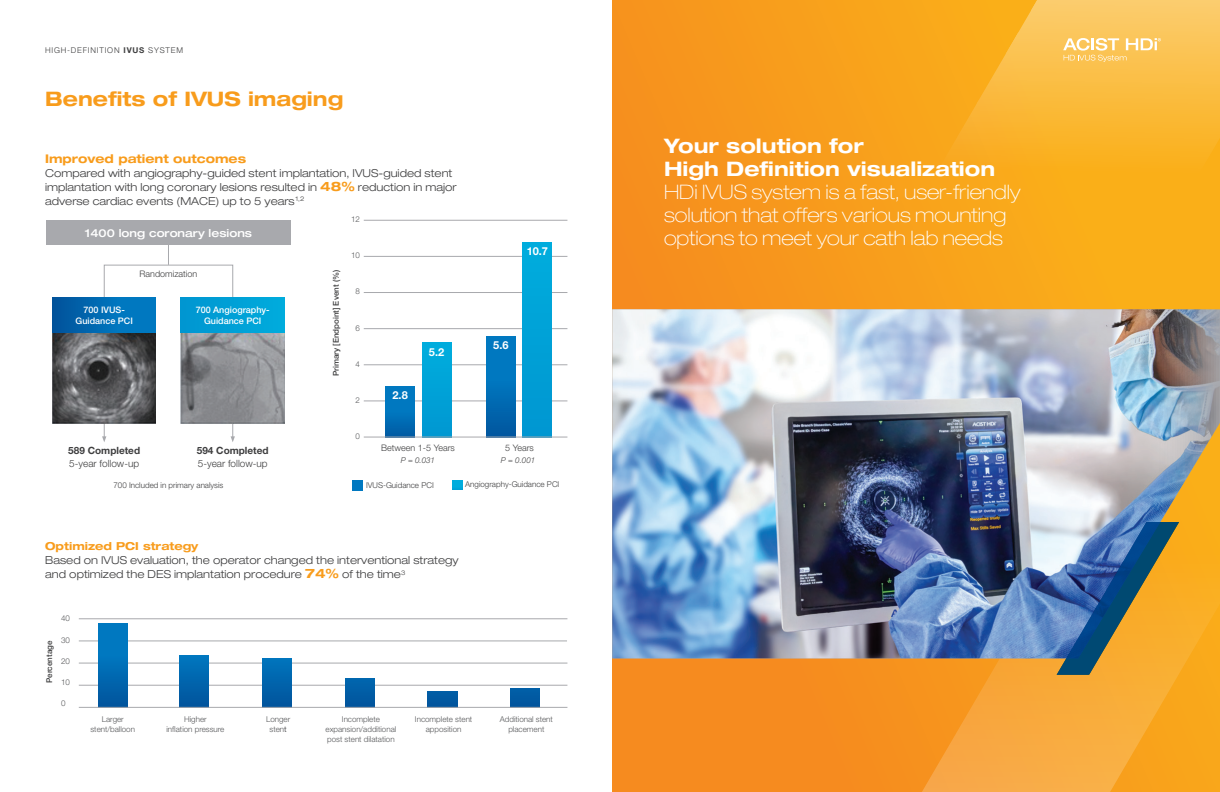
<style>
.page{position:relative;width:1220px;height:792px;background:#fff}
.page>*{position:absolute;margin:0;border:0;box-sizing:border-box;transform-origin:0 0}
.t1{font:100 expanded 20px/23px "Helvetica Neue LT Std";color:#fff}
.t2{font:700 expanded 20px "Helvetica Neue LT Std";color:#f89c1c}
.t3{font:700 expanded 12px "Helvetica Neue LT Std";color:#f89c1c}
.t4{font:300 expanded 11px/14px "Helvetica Neue LT Std";color:#3e3e3f}
.t5{font:500 expanded 11px "Helvetica Neue LT Std";color:#fff}
.t6{font:700 expanded 11px "Helvetica Neue LT Std";color:#f89c1c}
.t7{font:700 11px "Helvetica Neue LT Std";color:#fff}
.t8{font:300 10px "Helvetica Neue LT Std";color:#3e3e3f}
.t9{font:700 10px "Helvetica Neue LT Std";color:#3e3e3f}
.t10{font:500 9px/11px "Helvetica Neue LT Std";color:#fff;text-align:center}
.t11{font:300 9px "Helvetica Neue LT Std";color:#3e3e3f}
.t12{font:300 8px/10px "Helvetica Neue LT Std";color:#57585a;text-align:center}
.t13{font:300 8px "Helvetica Neue LT Std";color:#3e3e3f}
.t14{font:500 8px "Helvetica Neue LT Std";color:#3e3e3f}
.t15{font:300 8px "Helvetica Neue LT Std";letter-spacing:.1em;color:#3e3e3f}
.t16{font:italic 300 8px "Helvetica Neue LT Std";color:#3e3e3f}
.s1{font-weight:700}
.s2{font-weight:700;font-size:13px;color:#f89c1c}
.s3{font-weight:400}
</style>
<div class="page">
<div style="left:612px;top:0;width:608px;height:792px;background:linear-gradient(to right,#f68d1f,#fbb517)"></div>
<svg style="left:927px;top:0;width:292px;height:188px"></svg>
<svg style="left:969px;top:0;width:51px;height:58px"></svg>
<svg style="left:1031px;top:0;width:13px;height:56px"></svg>
<svg style="left:1208px;top:0;width:12px;height:56px"></svg>
<svg style="left:969px;top:79px;width:81px;height:30px"></svg>
<svg style="left:1063px;top:79px;width:148px;height:37px"></svg>
<svg style="left:820px;top:658px;width:400px;height:134px"></svg>
<img style="left:612px;top:309px;width:608px;height:349px">
<svg style="left:1056px;top:522px;width:123px;height:153px"></svg>
<svg style="left:1052px;top:0;width:121px;height:62px"></svg>
<hr style="left:79px;top:619px;width:488px;height:1px;background:#a8a9ad">
<hr style="left:79px;top:641px;width:488px;height:1px;background:#a8a9ad">
<hr style="left:79px;top:663px;width:488px;height:1px;background:#a8a9ad">
<hr style="left:79px;top:685px;width:488px;height:1px;background:#a8a9ad">
<div style="left:99px;top:623px;width:29px;height:85px;background:linear-gradient(to bottom,#0081c9,#0158a0)"></div>
<svg style="left:180px;top:656px;width:29px;height:51px"></svg>
<div style="left:262px;top:659px;width:29px;height:49px;background:linear-gradient(to bottom,#0074bc,#01539b)"></div>
<div style="left:345px;top:678px;width:29px;height:30px;background:#015da4"></div>
<svg style="left:428px;top:691px;width:29px;height:16px"></svg>
<div style="left:510px;top:689px;width:30px;height:18px;background:#0159a1"></div>
<hr style="left:79px;top:707px;width:488px;height:1px;background:#a8a9ad">
<svg style="left:353px;top:481px;width:9px;height:9px"></svg>
<svg style="left:453px;top:480px;width:9px;height:10px"></svg>
<hr style="left:364px;top:401px;width:203px;height:1px;background:#a8a9ad">
<hr style="left:364px;top:365px;width:203px;height:1px;background:#a8a9ad">
<hr style="left:364px;top:328px;width:203px;height:1px;background:#a8a9ad">
<hr style="left:364px;top:292px;width:203px;height:1px;background:#a8a9ad">
<hr style="left:364px;top:256px;width:203px;height:1px;background:#a8a9ad">
<hr style="left:364px;top:220px;width:203px;height:1px;background:#a8a9ad">
<div style="left:523px;top:243px;width:29px;height:194px;background:#00a1d7"></div>
<div style="left:422px;top:343px;width:29px;height:94px;background:#00a2d7"></div>
<div style="left:486px;top:336px;width:29px;height:101px;background:linear-gradient(to bottom,#0081c9,#015ba4)"></div>
<div style="left:385px;top:387px;width:30px;height:50px;background:linear-gradient(to bottom,#0080c8,#0161aa)"></div>
<hr style="left:364px;top:437px;width:203px;height:1px;background:#a8a9ad">
<div style="left:46px;top:220px;width:244px;height:25px;background:#a8a9ad"></div>
<div style="left:104px;top:265px;width:129px;height:34px;border:1px solid #a8a9ad"></div>
<svg style="left:168px;top:245px;width:1px;height:20px"></svg>
<div style="left:181px;top:297px;width:103px;height:37px;background:#00a0d6"></div>
<svg style="left:230px;top:423px;width:5px;height:19px"></svg>
<img style="left:181px;top:334px;width:103px;height:89px">
<div style="left:53px;top:297px;width:103px;height:37px;background:linear-gradient(to right,#01569e,#0081c9)"></div>
<svg style="left:102px;top:423px;width:4px;height:19px"></svg>
<img style="left:53px;top:334px;width:103px;height:89px">
<p class="t15" style="left:45px;top:45px;width:140px">HIGH-DEFINITION <span class="s1">IVUS</span> SYSTEM</p>
<p class="t2" style="left:45px;top:86px;width:300px">Benefits of IVUS imaging</p>
<p class="t3" style="left:45px;top:151px;width:203px">Improved patient outcomes</p>
<p class="t4" style="left:45px;top:166px;width:413px">Compared with angiography-guided stent implantation, IVUS-guided stent implantation with long coronary lesions resulted in <span class="s2">48%</span> reduction in major adverse cardiac events (MACE) up to 5 years<sup>1,2</sup></p>
<p class="t5" style="left:85px;top:226px;width:168px">1400 long coronary lesions</p>
<p class="t11" style="left:140px;top:269px;width:59px">Randomization</p>
<p class="t10" style="left:196px;top:304px;width:75px">700 Angiography-<br>Guidance PCI</p>
<p class="t10" style="left:76px;top:304px;width:59px">700 IVUS-<br>Guidance PCI</p>
<p class="t14" style="left:331px;top:376px;width:108px;rotate:-90deg">Primary [Endpoint] Event (%)</p>
<p class="t12" style="left:351px;top:214px;width:10px">12</p>
<p class="t12" style="left:351px;top:250px;width:10px">10</p>
<p class="t12" style="left:355px;top:286px;width:6px">8</p>
<p class="t12" style="left:355px;top:323px;width:6px">6</p>
<p class="t12" style="left:355px;top:359px;width:6px">4</p>
<p class="t12" style="left:355px;top:395px;width:6px">2</p>
<p class="t12" style="left:355px;top:431px;width:6px">0</p>
<p class="t7" style="left:392px;top:388px;width:17px">2.8</p>
<p class="t7" style="left:429px;top:345px;width:17px">5.2</p>
<p class="t7" style="left:526px;top:244px;width:23px">10.7</p>
<p class="t7" style="left:493px;top:338px;width:17px">5.6</p>
<p class="t9" style="left:68px;top:444px;width:73px">589 Completed</p>
<p class="t8" style="left:69px;top:458px;width:71px">5-year follow-up</p>
<p class="t13" style="left:113px;top:480px;width:111px">700 Included in primary analysis</p>
<p class="t9" style="left:197px;top:444px;width:73px">594 Completed</p>
<p class="t8" style="left:198px;top:458px;width:71px">5-year follow-up</p>
<p class="t11" style="left:381px;top:443px;width:75px">Between 1-5 Years</p>
<p class="t11" style="left:505px;top:443px;width:30px">5 Years</p>
<p class="t16" style="left:401px;top:456px;width:36px">P = 0.031</p>
<p class="t16" style="left:501px;top:455px;width:36px">P = 0.001</p>
<p class="t13" style="left:366px;top:480px;width:69px">IVUS-Guidance PCI</p>
<p class="t13" style="left:465px;top:480px;width:96px">Angiography-Guidance PCI</p>
<p class="t6" style="left:45px;top:540px;width:155px">Optimized PCI strategy</p>
<p class="t4" style="left:45px;top:553px;width:415px">Based on IVUS evaluation, the operator changed the interventional strategy and optimized the DES implantation procedure <span class="s2">74%</span> of the time<sup>3</sup></p>
<p class="t12" style="left:61px;top:613px;width:10px">40</p>
<p class="t12" style="left:61px;top:635px;width:10px">30</p>
<p class="t12" style="left:61px;top:656px;width:10px">20</p>
<p class="t12" style="left:61px;top:677px;width:10px">10</p>
<p class="t12" style="left:61px;top:698px;width:6px">0</p>
<p class="t14" style="left:45px;top:683px;width:44px;rotate:-90deg">Percentage</p>
<p class="t12" style="left:90px;top:714px;width:46px">Larger stent/balloon</p>
<p class="t12" style="left:266px;top:714px;width:26px">Longer sten<span class="s3">t</span></p>
<p class="t12" style="left:166px;top:714px;width:59px">Higher<br>inflation pressure</p>
<p class="t12" style="left:325px;top:714px;width:72px">Incomplete expansion/additional post stent dilatation</p>
<p class="t12" style="left:415px;top:714px;width:59px">Incomplete stent apposition</p>
<p class="t12" style="left:500px;top:714px;width:55px">Additional stent placement</p>
<p class="t1" style="left:664px;top:134px;width:358px"><span class="s1">Your solution for<br>High Definition visualization<br></span>HDi IVUS system is a fast, user-friendly solution that offers various mounting options to meet your cath lab needs</p>
</div>
